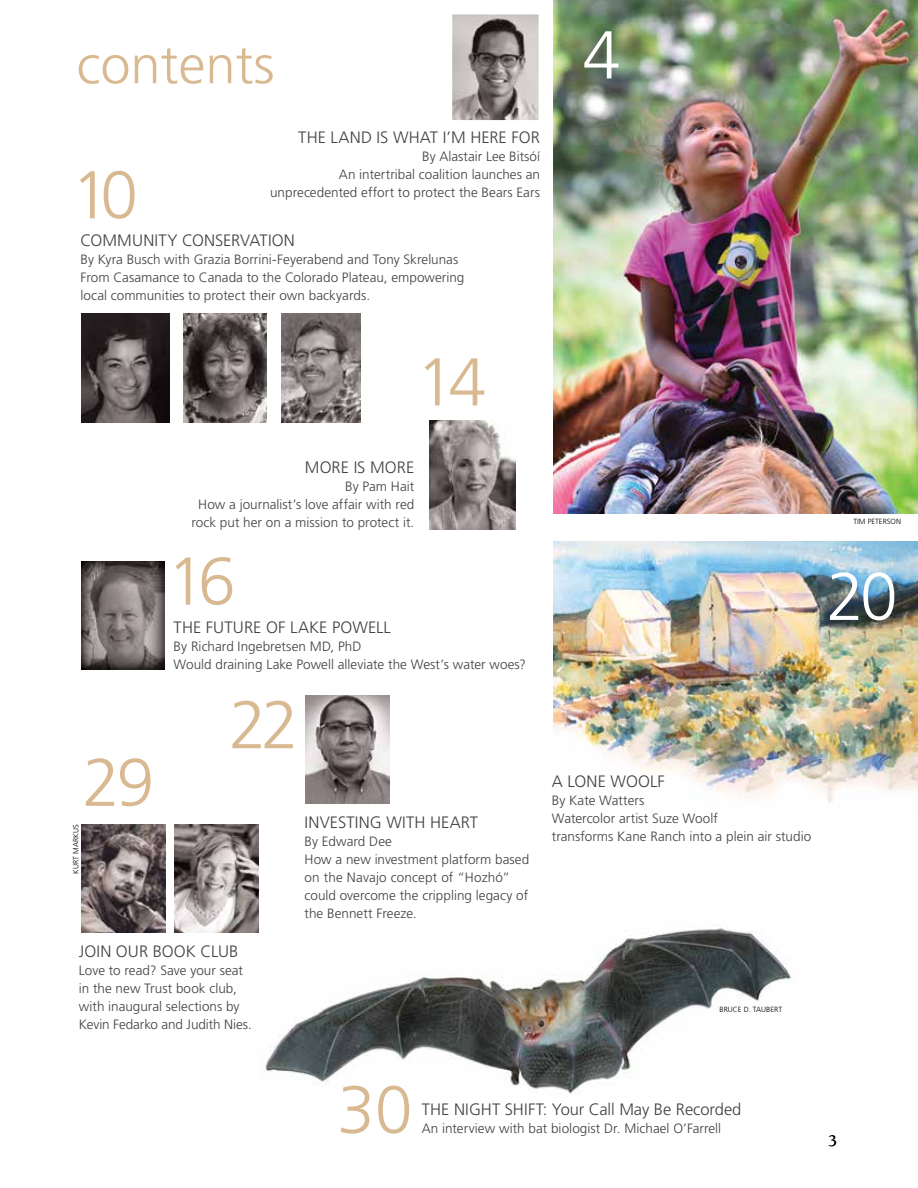
<style>
.page{position:relative;width:918px;height:1188px;background:#fff}
.page>*{position:absolute;margin:0;border:0;box-sizing:border-box;transform-origin:0 0}
.t1{font:300 67.5px/143.6px "Frutiger";letter-spacing:-.08em;color:#d9b991}
.t2{font:300 67.5px "Frutiger";color:#fff}
.t3{font:300 54px "Frutiger";color:#d9b991}
.t4{font:300 16.5px "Frutiger";letter-spacing:.005em;color:#414042}
.t5{font:500 16.5px "Berkeley";color:#000}
.t6{font:300 13.5px/18px "Frutiger";color:#414042}
.t7{font:300 13.5px "Frutiger LT";color:#414042}
.t8{font:300 7.5px "Frutiger";color:#000}
</style>
<div class="page">
<img style="left:252px;top:928px;width:540px;height:167px">
<img style="left:554px;top:542px;width:364px;height:260px">
<img style="left:554px;top:0;width:364px;height:514px">
<img style="left:453px;top:15px;width:85px;height:105px">
<div style="left:451px;top:13px;width:89px;height:109px;border:1px solid #fff"></div>
<img style="left:81px;top:562px;width:83px;height:108px">
<img style="left:183px;top:314px;width:84px;height:109px">
<img style="left:81px;top:314px;width:89px;height:109px">
<img style="left:281px;top:314px;width:79px;height:109px">
<img style="left:306px;top:696px;width:84px;height:107px">
<img style="left:429px;top:421px;width:86px;height:109px">
<img style="left:175px;top:824px;width:84px;height:108px">
<img style="left:81px;top:824px;width:84px;height:108px">
<h2 class="t3" style="left:76px;top:34px;width:200px">contents</h2>
<h1 class="t1" style="left:72px;top:123px;width:68px">10</h1>
<p class="t4" style="left:298px;top:128px;width:243px">THE LAND IS WHAT I’M HERE FOR</p>
<p class="t7" style="left:422px;top:149px;width:119px">By Alastair Lee Bitsóí</p>
<p class="t6" style="left:270px;top:166px;width:271px;text-align:right">An intertribal coalition launches an unprecedented effort to protect the Bears Ears</p>
<p class="t4" style="left:80px;top:231px;width:216px">COMMUNITY CONSERVATION</p>
<p class="t6" style="left:80px;top:250px;width:385px">By Kyra Busch with Grazia Borrini-Feyerabend and Tony Skrelunas<br>From Casamance to Canada to the Colorado Plateau, empowering local communities to protect their own backyards.</p>
<h1 class="t1" style="left:417px;top:310px;width:71px">14</h1>
<h1 class="t2" style="left:583px;top:17px;width:39px">4</h1>
<p class="t4" style="left:305px;top:458px;width:111px">MORE IS MORE</p>
<p class="t6" style="left:191px;top:478px;width:225px;text-align:right">By Pam Hait<br>How a journalist’s love affair with red rock put her on a mission to protect it.</p>
<h1 class="t1" style="left:83px;top:711px;width:73px">29</h1>
<p class="t8" style="left:72px;top:874px;width:50px;rotate:-90deg">KURT MARKUS</p>
<h1 class="t1" style="left:229px;top:509px;width:71px;text-indent:-62px">16<br>22</h1>
<p class="t4" style="left:174px;top:618px;width:219px">THE FUTURE OF LAKE POWELL</p>
<p class="t6" style="left:174px;top:638px;width:354px">By Richard Ingebretsen MD, PhD<br>Would draining Lake Powell alleviate the West’s water woes?</p>
<p class="t4" style="left:305px;top:813px;width:175px">INVESTING WITH HEART</p>
<p class="t6" style="left:305px;top:832px;width:226px">By Edward Dee<br>How a new investment platform based on the Navajo concept of “Hozhó” could overcome the crippling legacy of the Bennett Freeze.</p>
<p class="t4" style="left:79px;top:942px;width:161px">JOIN OUR BOOK CLUB</p>
<p class="t6" style="left:79px;top:961px;width:174px">Love to read? Save your seat in the new Trust book club, with inaugural selections by<br>Kevin Fedarko and Judith Nies.</p>
<p class="t8" style="left:854px;top:517px;width:49px">TIM PETERSON</p>
<h1 class="t2" style="left:827px;top:558px;width:73px">20</h1>
<p class="t4" style="left:552px;top:772px;width:115px">A LONE WOOLF</p>
<p class="t6" style="left:552px;top:791px;width:261px">By Kate Watters<br>Watercolor artist Suze Woolf<br>transforms Kane Ranch into a plein air studio</p>
<p class="t8" style="left:720px;top:1005px;width:64px">BRUCE D. TAUBERT</p>
<h1 class="t1" style="left:337px;top:1038px;width:77px">30</h1>
<p class="t4" style="left:422px;top:1100px;width:321px">THE NIGHT SHIFT: Your Call May Be Recorded</p>
<p class="t6" style="left:422px;top:1120px;width:301px">An interview with bat biologist Dr. Michael O’Farrell</p>
<p class="t5" style="left:828px;top:1132px;width:10px">3</p>
</div>
